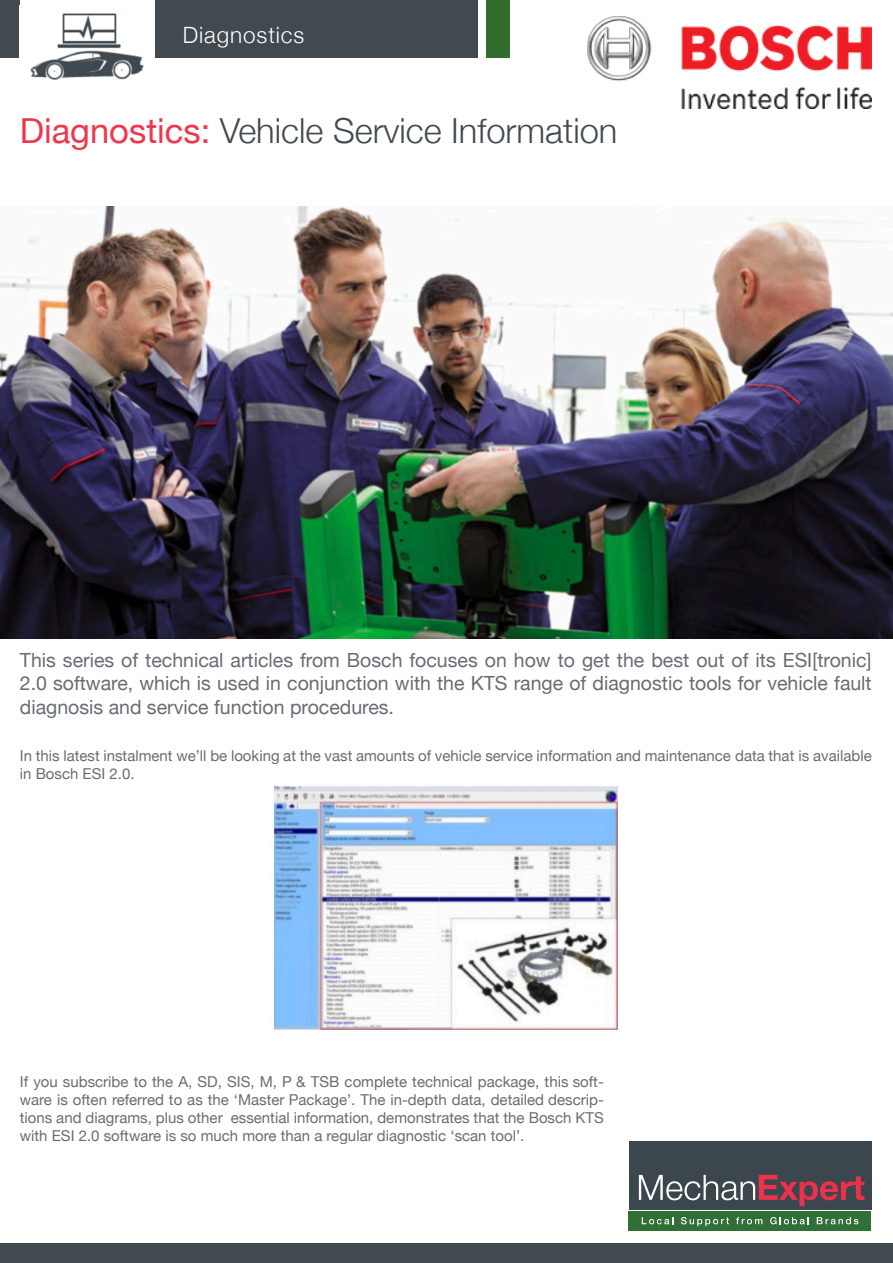
<style>
.page{position:relative;width:893px;height:1263px;background:#fff}
.page>*{position:absolute;margin:0;border:0;box-sizing:border-box;transform-origin:0 0}
.t1{font:300 34.5px "Helvetica Neue";color:#42494f}
.t2{font:300 22.5px "Helvetica Neue";letter-spacing:.04em;color:#fff}
.text{font:19.5px/23.4px "Helvetica Neue";color:#686d72;text-align:justify}
.text-2{font:15px/18px "Helvetica Neue";color:#686d72}
.s1{font-weight:400;color:#ed374d}
</style>
<div class="page">
<div style="left:0;top:0;width:478px;height:57px;background:#42494f"></div>
<div style="left:20px;top:0;width:135px;height:88px;background:#fff"></div>
<div style="left:629px;top:1141px;width:243px;height:68px;background:#3b464d"></div>
<div style="left:629px;top:1211px;width:242px;height:20px;background:#306f36"></div>
<svg style="left:639px;top:1174px;width:225px;height:32px"></svg>
<svg style="left:642px;top:1217px;width:31px;height:7px"></svg>
<svg style="left:681px;top:1217px;width:48px;height:9px"></svg>
<svg style="left:736px;top:1217px;width:26px;height:7px"></svg>
<svg style="left:770px;top:1217px;width:39px;height:7px"></svg>
<svg style="left:817px;top:1217px;width:41px;height:7px"></svg>
<div style="left:486px;top:0;width:23px;height:57px;background:#326d2e"></div>
<div style="left:0;top:1244px;width:893px;height:19px;background:#42494f"></div>
<img style="left:30px;top:13px;width:114px;height:67px">
<img style="left:587px;top:17px;width:285px;height:91px">
<img style="left:0;top:206px;width:893px;height:432px">
<img style="left:274px;top:786px;width:344px;height:244px">
<h2 class="t2" style="left:183px;top:17px;width:123px">Diagnostics</h2>
<p class="t1" style="left:20px;top:103px;width:599px"><span class="s1">Diagnostics:</span> Vehicle Service Information</p>
<p class="text" style="left:20px;top:649px;width:853px">This series of technical articles from Bosch focuses on how to get the best out of its ESI[tronic] 2.0 software, which is used in conjunction with the KTS range of diagnostic tools for vehicle fault diagnosis and service function procedures.</p>
<p class="text-2" style="left:20px;top:747px;width:853px">In this latest instalment we’ll be looking at the vast amounts of vehicle service information and maintenance data that is available in Bosch ESI 2.0.</p>
<p class="text-2" style="left:20px;top:1073px;width:585px;text-align:justify">If you subscribe to the A, SD, SIS, M, P &amp; TSB complete technical package, this soft&shy;ware is often referred to as the ‘Master Package’. The in-depth data, detailed descrip&shy;tions and diagrams, plus other essential information, demonstrates that the Bosch KTS with ESI 2.0 software is so much more than a regular diagnostic ‘scan tool’.</p>
</div>
